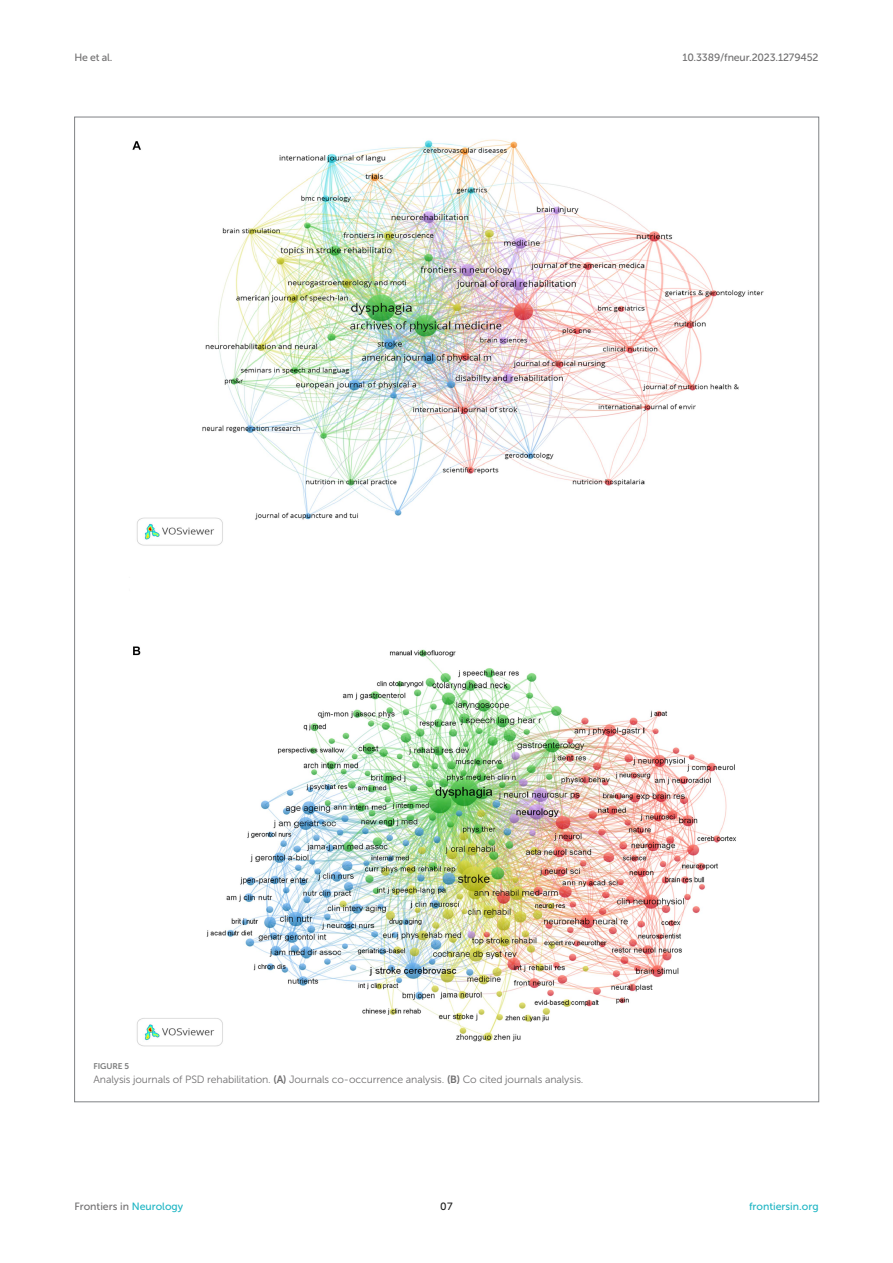
<style>
.page{position:relative;width:893px;height:1263px;background:#fff}
.page>*{position:absolute;margin:0;border:0;box-sizing:border-box;transform-origin:0 0}
.FIG_LEG{font:10.5px "Museo Sans 300";letter-spacing:-.01em;color:#706f70}
.t1{font:10.5px "Museo Sans 500";letter-spacing:-.015em;color:#706f70}
.t2{font:10.5px "Museo Sans 500";color:#1db5c3}
.t3{font:10.5px "Museo Sans 500";color:#1b1c1b}
.FIG_HD{font:8.25px "Museo Sans 700";letter-spacing:-.01em;color:#7e7f7f}
.s1{font-family:"Museo Sans 700"}
.s2{color:#1db5c3}
</style>
<div class="page">
<img style="left:132px;top:139px;width:632px;height:908px">
<p class="t1" style="left:74px;top:51px;width:40px">He et al.</p>
<p class="t1" style="left:682px;top:51px;width:138px">10.3389/fneur.2023.1279452</p>
<p class="FIG_HD" style="left:94px;top:1062px;width:37px">FIGURE 5</p>
<p class="FIG_LEG" style="left:94px;top:1073px;width:491px">Analysis journals of PSD rehabilitation. <span class="s1">(A)</span> Journals co-occurrence analysis. <span class="s1">(B)</span> Co cited journals analysis.</p>
<p class="t1" style="left:74px;top:1200px;width:110px">Frontiers in <span class="s2">Neurology</span></p>
<p class="t3" style="left:440px;top:1200px;width:14px">07</p>
<p class="t2" style="left:749px;top:1200px;width:71px">frontiersin.org</p>
</div>
